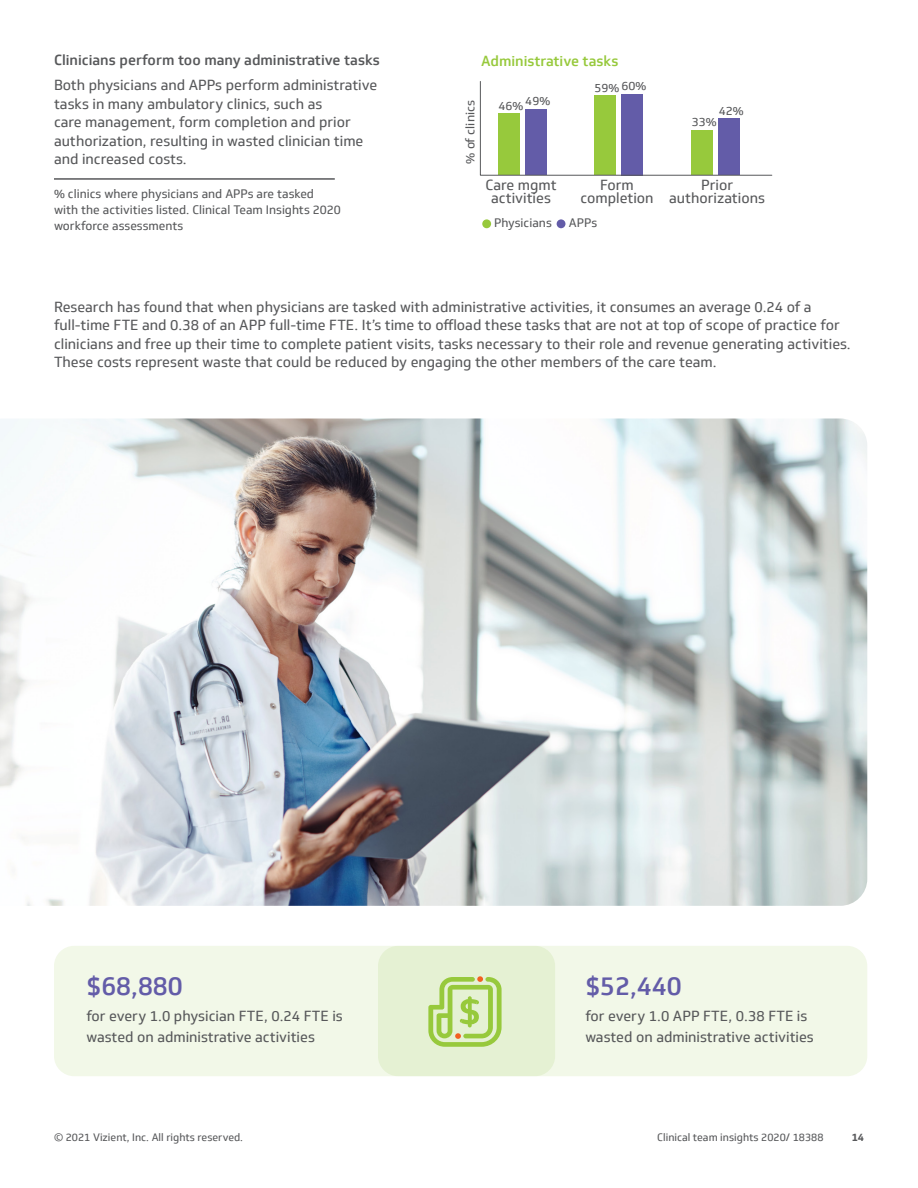
<style>
.page{position:relative;width:918px;height:1188px;background:#fff}
.page>*{position:absolute;margin:0;border:0;box-sizing:border-box;transform-origin:0 0}
.Body_Subhead_9_5pt{font:500 25.5px "Soleto";color:#635ca8}
.Body_9_5pt{font:14.25px/18.6px "Soleto";color:#57585a}
.Body_Subhead_9_5pt-2{font:500 14.25px "Soleto";color:#57585a}
.Body_Subhead_9_5pt-3{font:500 14.25px "Soleto";color:#97c93c}
.Body_9_5pt-2{font:12px/15.6px "Soleto";color:#57585a}
.t1{font:11.7px "Soleto";color:#57585a}
.t2{font:10.5px "Soleto";color:#57585a}
.t3{font:700 10.5px "Soleto";color:#57585a}
</style>
<div class="page">
<img style="left:0;top:418px;width:867px;height:488px">
<hr style="left:54px;top:178px;width:281px;height:2px;background:#57585a">
<div style="left:54px;top:946px;width:501px;height:130px;background:#f2f8e8;border-radius:20px"></div>
<div style="left:378px;top:946px;width:489px;height:130px;background:linear-gradient(to right,#e4f1d2,#f6faef);border-radius:20px"></div>
<svg style="left:428px;top:976px;width:74px;height:71px;background:#c3de8f"></svg>
<svg style="left:468px;top:996px;width:4px;height:31px"></svg>
<div style="left:482px;top:219px;width:9px;height:9px;background:#97c93c;border-radius:50%"></div>
<div style="left:557px;top:219px;width:8px;height:9px;background:#635ca8;border-radius:50%"></div>
<svg style="left:480px;top:81px;width:293px;height:95px"></svg>
<p class="Body_Subhead_9_5pt-2" style="left:54px;top:51px;width:327px">Clinicians perform too many administrative tasks</p>
<p class="Body_9_5pt" style="left:54px;top:76px;width:325px">Both physicians and APPs perform administrative tasks in many ambulatory clinics, such as<br>care management, form completion and prior authorization, resulting in wasted clinician time and increased costs.</p>
<p class="Body_9_5pt-2" style="left:54px;top:187px;width:288px">% clinics where physicians and APPs are tasked with the activities listed. Clinical Team Insights 2020 workforce assessments</p>
<p class="Body_Subhead_9_5pt-3" style="left:481px;top:52px;width:139px">Administrative tasks</p>
<p class="Body_9_5pt-2" style="left:462px;top:164px;width:65px;rotate:-90deg">% of clinics</p>
<p class="t1" style="left:498px;top:96px;width:53px">46% 49%</p>
<p class="t1" style="left:594px;top:80px;width:53px">59% 60%</p>
<p class="t1" style="left:719px;top:104px;width:27px">42%</p>
<p class="t1" style="left:692px;top:115px;width:27px">33%</p>
<p class="Body_9_5pt" style="left:485px;top:178px;width:73px;line-height:13.5px;text-align:center">Care mgmt activities</p>
<p class="Body_9_5pt" style="left:581px;top:178px;width:75px;line-height:13.5px;text-align:center">Form completion</p>
<p class="Body_9_5pt" style="left:669px;top:178px;width:97px;line-height:13.5px;text-align:center">Prior authorizations</p>
<p class="Body_9_5pt-2" style="left:494px;top:216px;width:59px">Physicians</p>
<p class="Body_9_5pt-2" style="left:569px;top:216px;width:30px">APPs</p>
<p class="Body_9_5pt" style="left:54px;top:298px;width:798px">Research has found that when physicians are tasked with administrative activities, it consumes an average 0.24 of a full-time FTE and 0.38 of an APP full-time FTE. It’s time to offload these tasks that are not at top of scope of practice for clinicians and free up their time to complete patient visits, tasks necessary to their role and revenue generating activities.<br>These costs represent waste that could be reduced by engaging the other members of the care team.</p>
<p class="Body_Subhead_9_5pt" style="left:86px;top:970px;width:98px">$68,880</p>
<p class="Body_9_5pt" style="left:86px;top:1006px;width:258px;line-height:21px">for every 1.0 physician FTE, 0.24 FTE is wasted on administrative activities</p>
<p class="Body_Subhead_9_5pt" style="left:585px;top:970px;width:98px">$52,440</p>
<p class="Body_9_5pt" style="left:585px;top:1006px;width:230px;line-height:21px">for every 1.0 APP FTE, 0.38 FTE is wasted on administrative activities</p>
<p class="t2" style="left:54px;top:1131px;width:191px">© 2021 Vizient, Inc. All rights reserved.</p>
<p class="t2" style="left:657px;top:1131px;width:168px">Clinical team insights 2020/ 18388</p>
<p class="t3" style="left:852px;top:1131px;width:14px">14</p>
</div>
